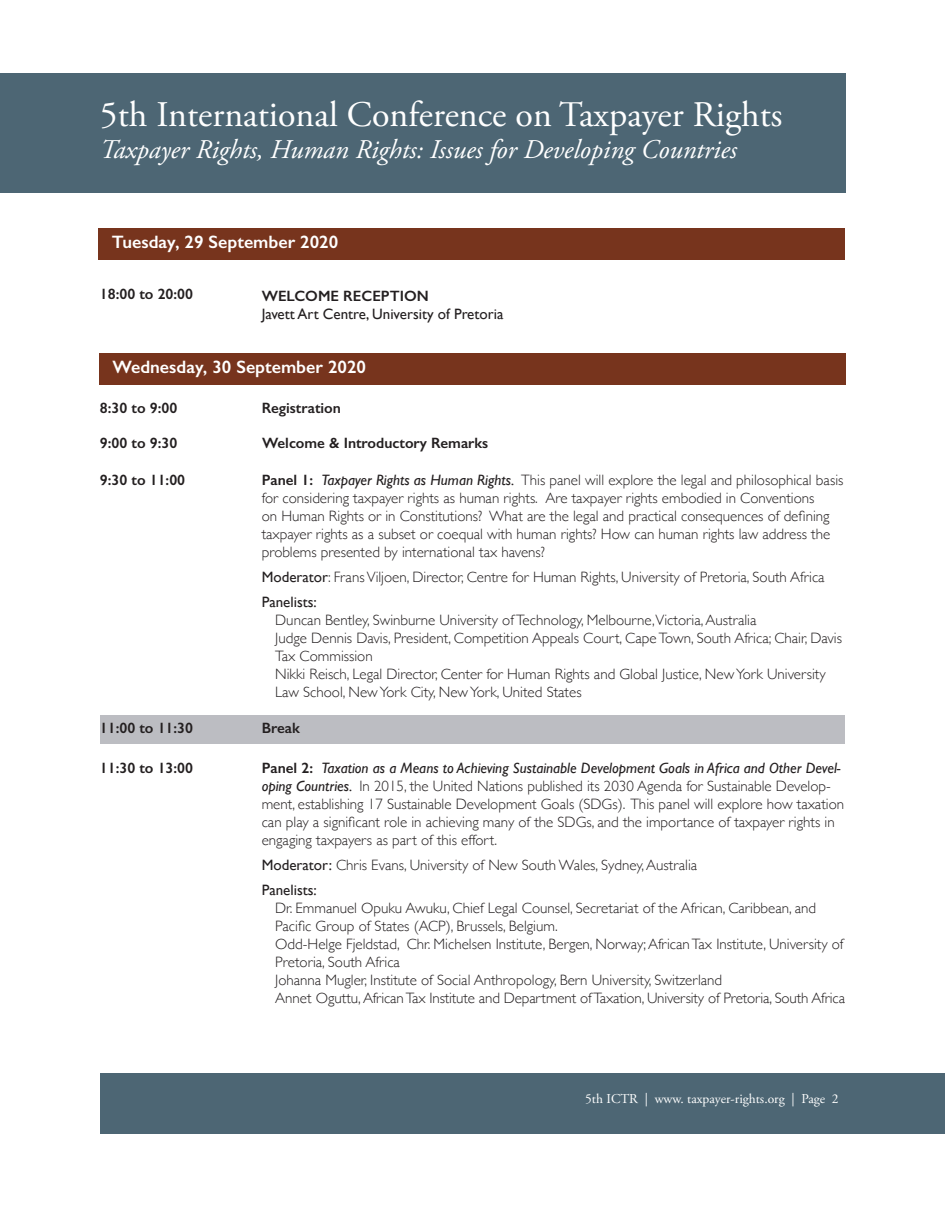
<style>
.page{position:relative;width:945px;height:1215px;background:#fff}
.page>*{position:absolute;margin:0;border:0;box-sizing:border-box;transform-origin:0 0}
.t1{font:36px "Adobe Garamond Pro";color:#fff}
.t2{font:italic 27px "Adobe Garamond Pro";color:#fff}
.ICTR_Date_Subheader{font:600 18px "Gill Sans";color:#fff}
.t3{font:300 15px/18px "Gill Sans";color:#231f20}
.t4{font:600 15px "Gill Sans";color:#231f20}
.t5{font:15px/18px "Gill Sans";color:#231f20}
.t6{font:13.5px "Adobe Garamond Pro";color:#fff}
.s1{font-weight:600}
.s2{font-weight:400;font-style:italic}
.s3{font-weight:400}
</style>
<div class="page">
<div style="left:0;top:73px;width:845px;height:90px;background:#4d6674"></div>
<div style="left:0;top:112px;width:845px;height:81px;background:#4d6674"></div>
<div style="left:101px;top:1073px;width:844px;height:61px;background:#4d6674"></div>
<div style="left:98px;top:228px;width:747px;height:32px;background:#77341d"></div>
<div style="left:99px;top:353px;width:746px;height:32px;background:#77341d"></div>
<div style="left:100px;top:715px;width:162px;height:29px;background:#bcbdc2"></div>
<div style="left:262px;top:715px;width:583px;height:29px;background:#bcbdc2"></div>
<h1 class="t1" style="left:100px;top:93px;width:684px">5th International Conference on Taxpayer Rights</h1>
<h2 class="t2" style="left:100px;top:134px;width:639px">Taxpayer Rights, Human Rights: Issues for Developing Countries</h2>
<p class="ICTR_Date_Subheader" style="left:112px;top:231px;width:228px">Tuesday, 29 September 2020</p>
<p class="t4" style="left:100px;top:285px;width:95px">18:00 to 20:00</p>
<p class="t5" style="left:262px;top:287px;width:243px"><span class="s1">WELCOME RECEPTION<br></span>Javett Art Centre, University of Pretoria</p>
<p class="ICTR_Date_Subheader" style="left:113px;top:356px;width:255px">Wednesday, 30 September 2020</p>
<p class="t4" style="left:100px;top:399px;width:79px">8:30 to 9:00</p>
<p class="t4" style="left:262px;top:399px;width:81px">Registration</p>
<p class="t4" style="left:100px;top:434px;width:79px">9:00 to 9:30</p>
<p class="t4" style="left:262px;top:434px;width:228px">Welcome &amp; Introductory Remarks</p>
<p class="t4" style="left:100px;top:471px;width:87px">9:30 to 11:00</p>
<p class="t3" style="left:262px;top:471px;width:583px"><span class="s1">Panel 1:</span> <span class="s2">Taxpayer Rights as Human Rights.</span> This panel will explore the legal and philosophical basis for considering taxpayer rights as human rights. Are taxpayer rights embodied in Conventions<br>on Human Rights or in Constitutions? What are the legal and practical consequences of defining taxpayer rights as a subset or coequal with human rights? How can human rights law address the problems presented by international tax havens?</p>
<p class="t3" style="left:262px;top:568px;width:564px"><span class="s3">Moderator</span>: Frans Viljoen, Director, Centre for Human Rights, University of Pretoria, South Africa</p>
<p class="t5" style="left:262px;top:593px;width:57px">Panelists:</p>
<p class="t3" style="left:275px;top:610px;width:483px">Duncan Bentley, Swinburne University of Technology, Melbourne,Victoria, Australia</p>
<p class="t3" style="left:275px;top:628px;width:568px">Judge Dennis Davis, President, Competition Appeals Court, Cape Town, South Africa; Chair, Davis<br>Tax Commission</p>
<p class="t3" style="left:275px;top:664px;width:552px">Nikki Reisch, Legal Director, Center for Human Rights and Global Justice, New York University<br>Law School, New York City, New York, United States</p>
<p class="t4" style="left:100px;top:719px;width:95px">11:00 to 11:30</p>
<p class="t4" style="left:262px;top:719px;width:40px">Break</p>
<p class="t4" style="left:100px;top:759px;width:95px">11:30 to 13:00</p>
<p class="t3" style="left:262px;top:759px;width:584px"><span class="s1">Panel 2:</span> <span class="s2">Taxation as a Means to Achieving Sustainable Development Goals in Africa and Other Devel&shy;oping Countries.</span> In 2015, the United Nations published its 2030 Agenda for Sustainable Develop&shy;ment, establishing 17 Sustainable Development Goals (SDGs). This panel will explore how taxation can play a significant role in achieving many of the SDGs, and the importance of taxpayer rights in engaging taxpayers as part of this effort.</p>
<p class="t3" style="left:262px;top:855px;width:437px"><span class="s3">Moderator:</span> Chris Evans, University of New South Wales, Sydney, Australia</p>
<p class="t5" style="left:262px;top:881px;width:57px">Panelists:</p>
<p class="t3" style="left:275px;top:898px;width:542px">Dr. Emmanuel Opuku Awuku, Chief Legal Counsel, Secretariat of the African, Caribbean, and<br>Pacific Group of States (ACP), Brussels, Belgium.</p>
<p class="t3" style="left:275px;top:934px;width:570px">Odd-Helge Fjeldstad, Chr. Michelsen Institute, Bergen, Norway; African Tax Institute, University of<br>Pretoria, South Africa</p>
<p class="t3" style="left:275px;top:970px;width:449px">Johanna Mugler, Institute of Social Anthropology, Bern University, Switzerland</p>
<p class="t3" style="left:275px;top:988px;width:571px">Annet Oguttu, African Tax Institute and Department of Taxation, University of Pretoria, South Africa</p>
<p class="t6" style="left:585px;top:1091px;width:255px">5th ICTR | www. taxpayer-rights.org | Page 2</p>
</div>
